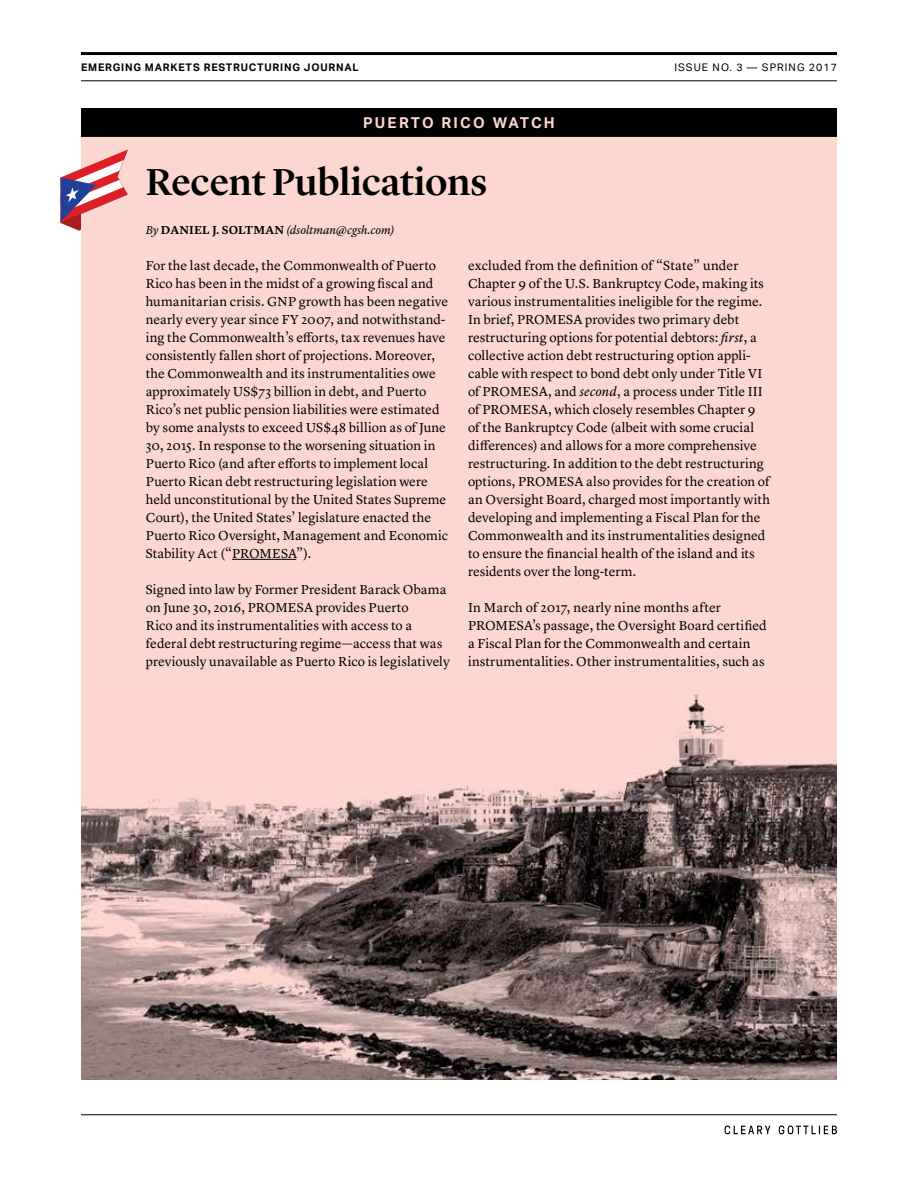
<style>
.page{position:relative;width:918px;height:1188px;background:#fff}
.page>*{position:absolute;margin:0;border:0;box-sizing:border-box;transform-origin:0 0}
._00_Heading_-_Level{font:500 39px "Lyon Display";color:#000}
._00_Deal_News_Headin{font:700 15px "Aktiv Grotesk";letter-spacing:.15em;color:#fcd7d0}
._06_Body_Text_-_Lyon{font:13.5px/18px "Lyon Text";color:#000}
._04_By_Line_8_12{font:italic 12px "Lyon Text";color:#000}
.t1{font:700 10.5px "Aktiv Grotesk";letter-spacing:.075em;color:#000}
.t2{font:10.5px "Aktiv Grotesk";letter-spacing:.1em;color:#000}
.s1{font-weight:600;font-style:normal}
.s2{font-style:italic}
</style>
<div class="page">
<hr style="left:81px;top:52px;width:756px;height:3px;background:#000">
<hr style="left:81px;top:80px;width:756px;height:1px;background:#000">
<hr style="left:81px;top:1114px;width:756px;height:1px;background:#000">
<svg style="left:725px;top:1126px;width:45px;height:8px"></svg>
<svg style="left:779px;top:1126px;width:58px;height:8px"></svg>
<div style="left:81px;top:108px;width:756px;height:972px;background:#fcd7d0"></div>
<div style="left:81px;top:108px;width:756px;height:20px;background:#000"></div>
<div style="left:81px;top:126px;width:756px;height:11px;background:#000"></div>
<hr style="left:232px;top:559px;width:64px;height:1px;background:#000">
<svg style="left:60px;top:150px;width:68px;height:81px"></svg>
<img style="left:81px;top:694px;width:756px;height:386px">
<p class="t1" style="left:81px;top:61px;width:279px">EMERGING MARKETS RESTRUCTURING JOURNAL</p>
<p class="t2" style="left:674px;top:61px;width:164px">ISSUE NO. 3 — SPRING 2017</p>
<p class="_00_Deal_News_Headin" style="left:363px;top:113px;width:193px">PUERTO RICO WATCH</p>
<p class="_00_Heading_-_Level" style="left:146px;top:153px;width:343px">Recent Publications</p>
<p class="_04_By_Line_8_12" style="left:146px;top:221px;width:250px">By <span class="s1">DANIEL J. SOLTMAN</span> (dsoltman@cgsh.com)</p>
<p class="_06_Body_Text_-_Lyon" style="left:146px;top:255px;width:304px">For the last decade, the Commonwealth of Puerto Rico has been in the midst of a growing fiscal and humanitarian crisis. GNP growth has been negative nearly every year since FY 2007, and notwithstand&shy;ing the Commonwealth’s efforts, tax revenues have consistently fallen short of projections. Moreover, the Commonwealth and its instrumentalities owe approximately US$73 billion in debt, and Puerto Rico’s net public pension liabilities were estimated by some analysts to exceed US$48 billion as of June 30, 2015. In response to the worsening situation in Puerto Rico (and after efforts to implement local Puerto Rican debt restructuring legislation were held unconstitutional by the United States Supreme Court), the United States’ legislature enacted the Puerto Rico Oversight, Management and Economic Stability Act (“PROMESA”).</p>
<p class="_06_Body_Text_-_Lyon" style="left:146px;top:579px;width:305px">Signed into law by Former President Barack Obama on June 30, 2016, PROMESA provides Puerto<br>Rico and its instrumentalities with access to a federal debt restructuring regime—access that was previously unavailable as Puerto Rico is legislatively</p>
<p class="_06_Body_Text_-_Lyon" style="left:468px;top:255px;width:304px">excluded from the definition of “State” under Chapter 9 of the U.S. Bankruptcy Code, making its various instrumentalities ineligible for the regime.<br>In brief, PROMESA provides two primary debt restructuring options for potential debtors: <span class="s2">first</span>, a collective action debt restructuring option appli&shy;cable with respect to bond debt only under Title VI of PROMESA, and <span class="s2">second</span>, a process under Title III of PROMESA, which closely resembles Chapter 9 of the Bankruptcy Code (albeit with some crucial differences) and allows for a more comprehensive restructuring. In addition to the debt restructuring options, PROMESA also provides for the creation of an Oversight Board, charged most importantly with developing and implementing a Fiscal Plan for the Commonwealth and its instrumentalities designed to ensure the financial health of the island and its residents over the long-term.</p>
<p class="_06_Body_Text_-_Lyon" style="left:468px;top:597px;width:300px">In March of 2017, nearly nine months after PROMESA’s passage, the Oversight Board certified a Fiscal Plan for the Commonwealth and certain instrumentalities. Other instrumentalities, such as</p>
</div>
